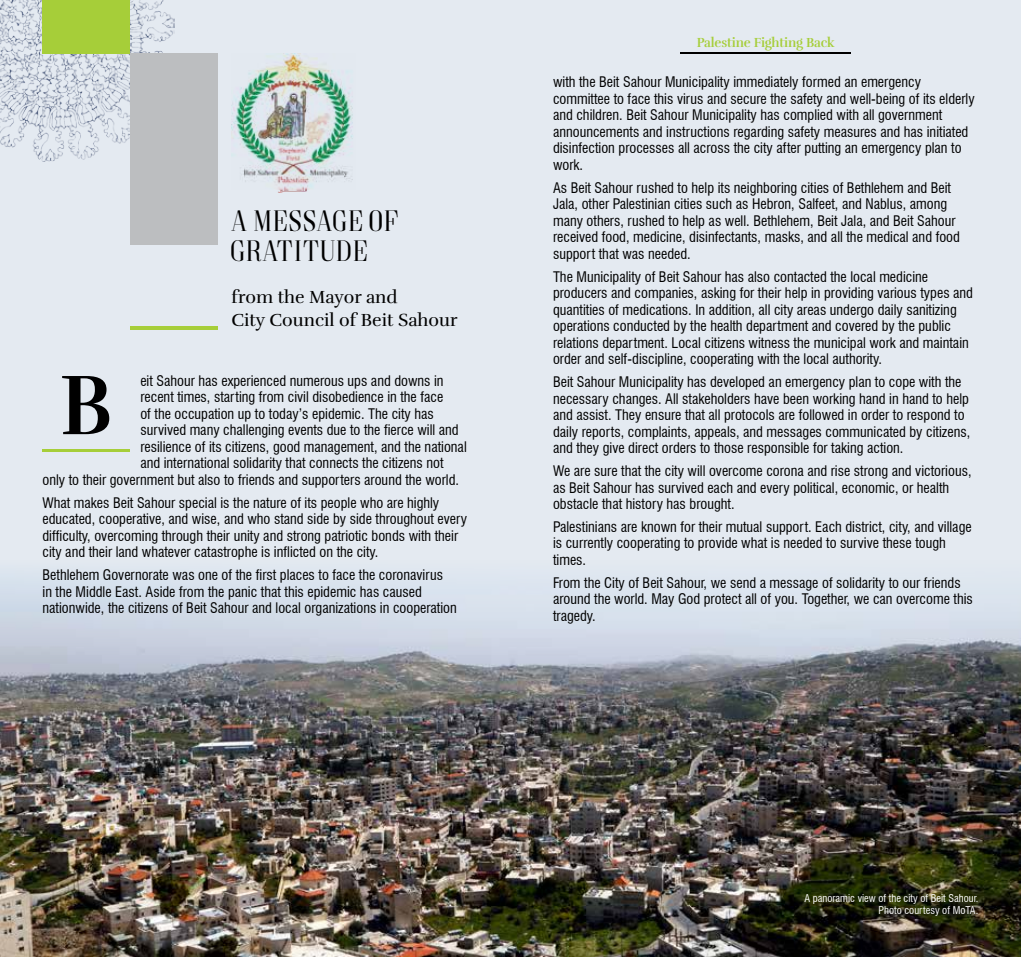
<style>
.page{position:relative;width:1021px;height:957px;background:#fff}
.page>*{position:absolute;margin:0;border:0;box-sizing:border-box;transform-origin:0 0}
.t1{font:700 87px "Rufina";color:#000;scale:.96 1}
.t2{font:30px/30px "Goldoni";letter-spacing:-.01em;color:#000;scale:.96 1}
.t3{font:18px/22.5px "Rufina";color:#000}
.t4{font:condensed 14.25px/16.5px "Swiss 721 BT";color:#000}
.t5{font:700 13.5px "Rufina";letter-spacing:-.01em;color:#a6ce39;scale:.96 1}
.t6{font:condensed 10.5px/12px "Swiss 721 BT";color:#fff;text-align:right}
</style>
<div class="page">
<div style="left:0;top:0;width:1020px;height:957px;background:#e4eaf1"></div>
<img style="left:0;top:576px;width:1020px;height:381px">
<img style="left:0;top:0;width:174px;height:162px">
<div style="left:43px;top:0;width:87px;height:53px;background:#a6ce39"></div>
<hr style="left:43px;top:449px;width:87px;height:3px;background:#a6ce39">
<div style="left:130px;top:53px;width:88px;height:191px;background:#bcbec0"></div>
<hr style="left:130px;top:326px;width:88px;height:4px;background:#a6ce39">
<img style="left:231px;top:53px;width:122px;height:139px">
<hr style="left:680px;top:52px;width:170px;height:1px;background:#000">
<h2 class="t2" style="left:231px;top:205px;width:179px">A MESSAGE OF<br>GRATITUDE</h2>
<p class="t3" style="left:231px;top:286px;width:228px">from the Mayor and<br>City Council of Beit Sahour</p>
<p class="t4" style="left:140px;top:372px;width:305px">eit Sahour has experienced numerous ups and downs in</p>
<p class="t4" style="left:140px;top:389px;width:304px">recent times, starting from civil disobedience in the face</p>
<p class="t4" style="left:140px;top:405px;width:295px">of the occupation up to today’s epidemic. The city has</p>
<p class="t4" style="left:140px;top:422px;width:320px">survived many challenging events due to the fierce will and</p>
<p class="t4" style="left:140px;top:438px;width:328px">resilience of its citizens, good management, and the national</p>
<p class="t4" style="left:140px;top:455px;width:304px">and international solidarity that connects the citizens not</p>
<p class="t4" style="left:43px;top:471px;width:418px">only to their government but also to friends and supporters around the world.</p>
<p class="t4" style="left:43px;top:494px;width:426px">What makes Beit Sahour special is the nature of its people who are highly educated, cooperative, and wise, and who stand side by side throughout every difficulty, overcoming through their unity and strong patriotic bonds with their city and their land whatever catastrophe is inflicted on the city.</p>
<p class="t4" style="left:43px;top:566px;width:416px">Bethlehem Governorate was one of the first places to face the coronavirus<br>in the Middle East. Aside from the panic that this epidemic has caused nationwide, the citizens of Beit Sahour and local organizations in cooperation</p>
<h1 class="t1" style="left:60px;top:352px;width:57px">B</h1>
<p class="t5" style="left:696px;top:34px;width:145px">Palestine Fighting Back</p>
<p class="t4" style="left:553px;top:74px;width:423px">with the Beit Sahour Municipality immediately formed an emergency committee to face this virus and secure the safety and well-being of its elderly and children. Beit Sahour Municipality has complied with all government announcements and instructions regarding safety measures and has initiated disinfection processes all across the city after putting an emergency plan to work.</p>
<p class="t4" style="left:553px;top:179px;width:408px">As Beit Sahour rushed to help its neighboring cities of Bethlehem and Beit Jala, other Palestinian cities such as Hebron, Salfeet, and Nablus, among many others, rushed to help as well. Bethlehem, Beit Jala, and Beit Sahour received food, medicine, disinfectants, masks, and all the medical and food support that was needed.</p>
<p class="t4" style="left:553px;top:268px;width:421px">The Municipality of Beit Sahour has also contacted the local medicine producers and companies, asking for their help in providing various types and quantities of medications. In addition, all city areas undergo daily sanitizing operations conducted by the health department and covered by the public relations department. Local citizens witness the municipal work and maintain order and self-discipline, cooperating with the local authority.</p>
<p class="t4" style="left:553px;top:374px;width:419px">Beit Sahour Municipality has developed an emergency plan to cope with the necessary changes. All stakeholders have been working hand in hand to help and assist. They ensure that all protocols are followed in order to respond to daily reports, complaints, appeals, and messages communicated by citizens, and they give direct orders to those responsible for taking action.</p>
<p class="t4" style="left:553px;top:462px;width:420px">We are sure that the city will overcome corona and rise strong and victorious, as Beit Sahour has survived each and every political, economic, or health obstacle that history has brought.</p>
<p class="t4" style="left:553px;top:518px;width:420px">Palestinians are known for their mutual support. Each district, city, and village is currently cooperating to provide what is needed to survive these tough times.</p>
<p class="t4" style="left:553px;top:574px;width:421px">From the City of Beit Sahour, we send a message of solidarity to our friends around the world. May God protect all of you. Together, we can overcome this tragedy.</p>
<p class="t6" style="left:804px;top:892px;width:175px">A panoramic view of the city of Beit Sahour.<br>Photo courtesy of MoTA.</p>
</div>
